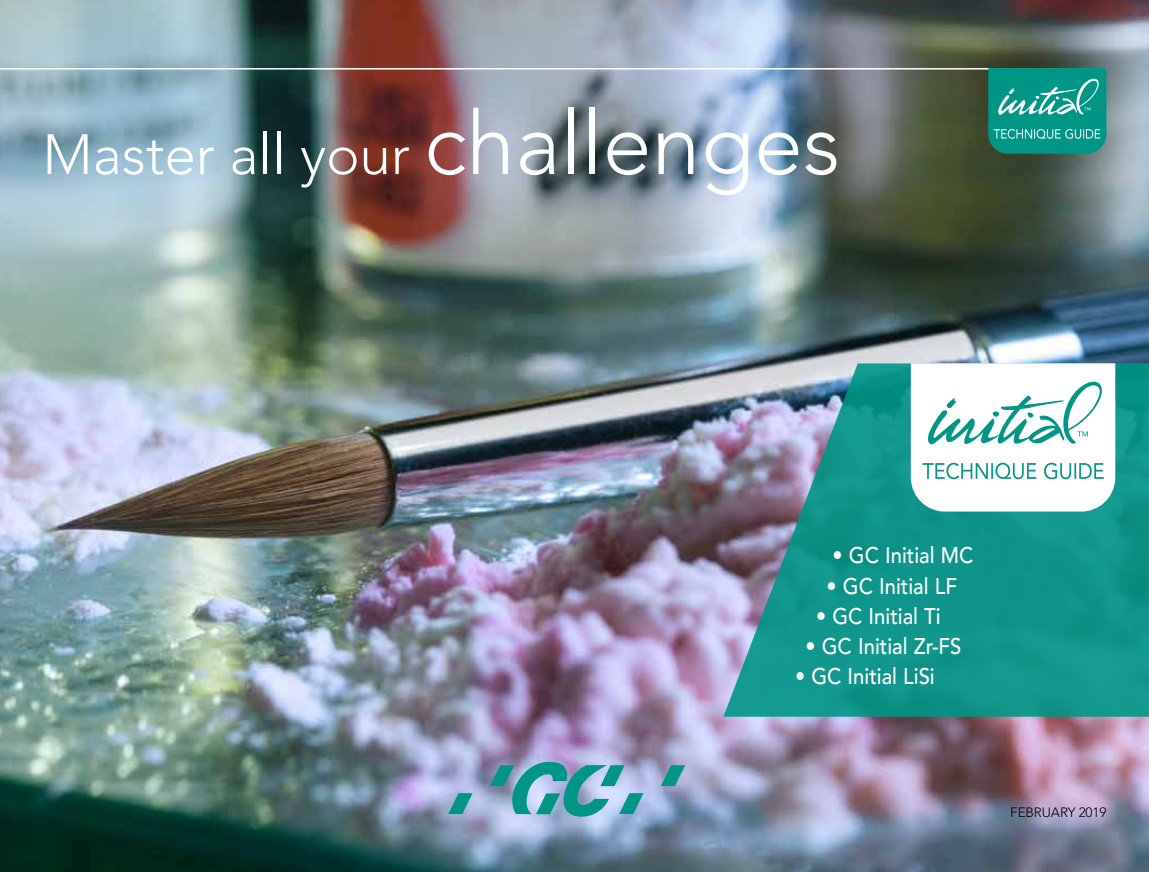
<style>
.page{position:relative;width:1149px;height:872px;background:#fff}
.page>*{position:absolute;margin:0;border:0;box-sizing:border-box;transform-origin:0 0}
.t1{font:300 56.25px "Avenir LT Std";color:#fff}
.t2{font:500 22.5px "Avenir LT Std";color:#fff;scale:.9 1}
.t3{font:300 13.5px "Avenir LT Std";letter-spacing:-.01em;color:#000}
.s1{font-size:87.75px}
</style>
<div class="page">
<img style="left:0;top:0;width:1148px;height:872px">
<svg style="left:660px;top:765px;width:25px;height:21px"></svg>
<svg style="left:490px;top:762px;width:153px;height:54px;background:#6aabba"></svg>
<svg style="left:448px;top:793px;width:24px;height:21px"></svg>
<svg style="left:723px;top:363px;width:425px;height:353px;background:#2c9492"></svg>
<hr style="left:0;top:68px;width:1106px;height:2px;background:#fff">
<svg style="left:987px;top:68px;width:119px;height:86px;background:#1d9f91"></svg>
<svg style="left:910px;top:363px;width:204px;height:148px"></svg>
<h1 class="t1" style="left:43px;top:122px;width:799px">Master all your <span class="s1">challenges</span></h1>
<p class="t2" style="left:832px;top:542px;width:158px">• GC Initial MC</p>
<p class="t2" style="left:826px;top:572px;width:146px">• GC Initial LF</p>
<p class="t2" style="left:815px;top:602px;width:140px">• GC Initial Ti</p>
<p class="t2" style="left:805px;top:632px;width:175px">• GC Initial Zr-FS</p>
<p class="t2" style="left:794px;top:662px;width:157px">• GC Initial LiSi</p>
<p class="t3" style="left:1009px;top:804px;width:98px">FEBRUARY 2019</p>
</div>
